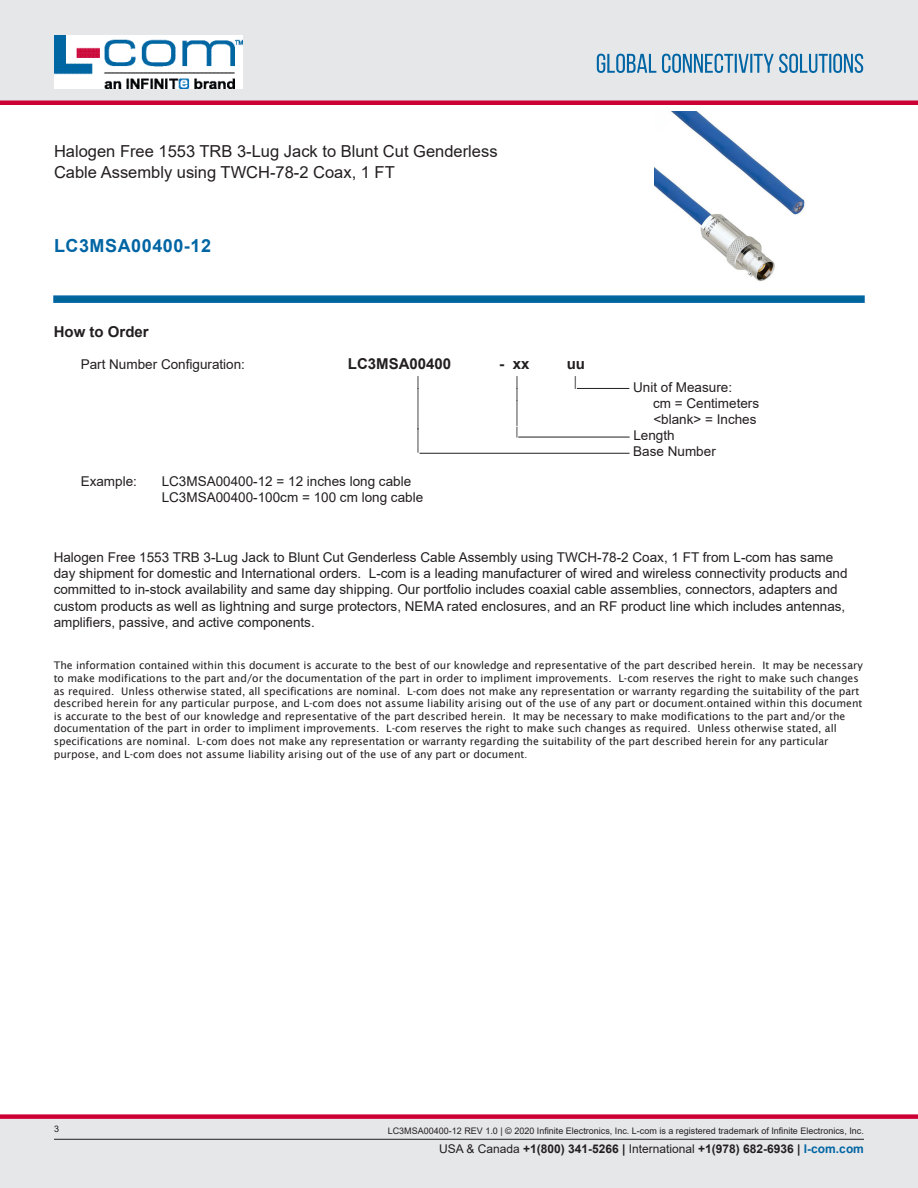
<style>
.page{position:relative;width:918px;height:1188px;background:#fff}
.page>*{position:absolute;margin:0;border:0;box-sizing:border-box;transform-origin:0 0}
.Specs_Para{font:30px "Arial";color:#231f20;scale:.33 1}
.Specs_Para-2{font:26.85px "Arial";color:#231f20;scale:.37 1}
.Specs_Para-3{font:25.8px "Arial";color:#231f20;scale:.39 1}
.PN{font:700 18px "Arial";letter-spacing:.03em;color:#0065a4}
.Web_Description_Para{font:16.5px/21px "Arial";color:#231f20}
.Specs_Para-4{font:700 15px "Arial";color:#231f20}
.Head1_for_Compliance{font:700 15px "Arial";color:#231f20}
.Specs_Para-5{font:700 15px "Arial";color:#231f20;scale:1.04 1}
.Web_Description_Para-2{font:13.5px/16.2px "Arial";color:#231f20}
.Specs_Para-6{font:13.5px "Arial";color:#231f20}
.Specs_Para-7{font:13.5px "Arial";color:#231f20;scale:.75 1}
.t1{font:700 12px "Arial";color:#231f20}
.Specs_Para-8{font:11.25px "Arial";color:#231f20;scale:.86 1}
.Web_Description_Para-3{font:10.5px/12.6px "Lucida Sans";color:#231f20}
.t2{font:9px "Arial";color:#231f20}
.s1{font-size:9px}
.s2{font-weight:400}
.s3{color:#0065a4}
</style>
<div class="page">
<svg style="left:53px;top:295px;width:812px;height:8px;background:#0f6ea3"></svg>
<img style="left:655px;top:111px;width:150px;height:170px">
<hr style="left:577px;top:388px;width:52px;height:1px;background:#231f20">
<hr style="left:518px;top:437px;width:112px;height:1px;background:#231f20">
<hr style="left:420px;top:453px;width:210px;height:1px;background:#231f20">
<div style="left:0;top:0;width:918px;height:102px;background:#e6e7e9"></div>
<div style="left:0;top:100px;width:918px;height:5px;background:#c03"></div>
<div style="left:0;top:1119px;width:918px;height:69px;background:#e6e7e9"></div>
<div style="left:0;top:1114px;width:918px;height:5px;background:#c03"></div>
<hr style="left:54px;top:1139px;width:810px;height:1px;background:#231f20">
<svg style="left:597px;top:54px;width:266px;height:19px"></svg>
<h1 class="Web_Description_Para" style="left:54px;top:141px;width:445px">Halogen Free 1553 TRB 3-Lug Jack to Blunt Cut Genderless<br>Cable Assembly using TWCH-78-2 Coax, 1 FT</h1>
<p class="PN" style="left:54px;top:233px;width:159px">LC3MSA00400-12</p>
<p class="Head1_for_Compliance" style="left:54px;top:321px;width:97px">How to Order</p>
<p class="Specs_Para-6" style="left:81px;top:355px;width:166px">Part Number Configuration:</p>
<p class="Specs_Para-4" style="left:348px;top:353px;width:105px">LC3MSA00400</p>
<p class="Specs_Para-5" style="left:499px;top:353px;width:31px">- xx</p>
<p class="Specs_Para-4" style="left:567px;top:353px;width:20px">uu</p>
<p class="Specs_Para-7" style="left:417px;top:371px;width:5px">|</p>
<p class="Specs_Para-7" style="left:516px;top:371px;width:5px">|</p>
<p class="Specs_Para-7" style="left:574px;top:371px;width:5px">|</p>
<p class="Specs_Para-6" style="left:633px;top:377px;width:101px">Unit of Measure:</p>
<p class="Specs_Para-7" style="left:417px;top:384px;width:5px">|</p>
<p class="Specs_Para-7" style="left:516px;top:384px;width:5px">|</p>
<p class="Specs_Para-6" style="left:653px;top:394px;width:108px">cm = Centimeters</p>
<p class="Specs_Para" style="left:417px;top:391px;width:9px">|</p>
<p class="Specs_Para-2" style="left:516px;top:392px;width:9px">|</p>
<p class="Specs_Para-6" style="left:653px;top:410px;width:105px">&lt;blank&gt; = Inches</p>
<p class="Specs_Para-8" style="left:516px;top:423px;width:4px">|</p>
<p class="Specs_Para-6" style="left:633px;top:426px;width:43px">Length</p>
<p class="Specs_Para-3" style="left:417px;top:420px;width:8px">|</p>
<p class="Specs_Para-6" style="left:633px;top:442px;width:84px">Base Number</p>
<p class="Specs_Para-6" style="left:81px;top:472px;width:58px">Example:</p>
<p class="Specs_Para-6" style="left:162px;top:472px;width:251px">LC3MSA00400-12 = 12 inches long cable</p>
<p class="Specs_Para-6" style="left:162px;top:488px;width:263px">LC3MSA00400-100cm = 100 cm long cable</p>
<h1 class="Web_Description_Para-2" style="left:54px;top:549px;width:795px">Halogen Free 1553 TRB 3-Lug Jack to Blunt Cut Genderless Cable Assembly using TWCH-78-2 Coax, 1 FT from L-com has same day shipment for domestic and International orders. L-com is a leading manufacturer of wired and wireless connectivity products and committed to in-stock availability and same day shipping. Our portfolio includes coaxial cable assemblies, connectors, adapters and custom products as well as lightning and surge protectors, NEMA rated enclosures, and an RF product line which includes antennas, amplifiers, passive, and active components.</h1>
<h1 class="Web_Description_Para-3" style="left:54px;top:659px;width:811px">The information contained within this document is accurate to the best of our knowledge and representative of the part described herein. It may be necessary to make modifications to the part and/or the documentation of the part in order to impliment improvements. L-com reserves the right to make such changes as required. Unless otherwise stated, all specifications are nominal. L-com does not make any representation or warranty regarding the suitability of the part described herein for any particular purpose, and L-com does not assume liability arising out of the use of any part or document<span class="s1">.</span>ontained within this document is accurate to the best of our knowledge and representative of the part described herein. It may be necessary to make modifications to the part and/or the documentation of the part in order to impliment improvements. L-com reserves the right to make such changes as required. Unless otherwise stated, all specifications are nominal. L-com does not make any representation or warranty regarding the suitability of the part described herein for any particular purpose, and L-com does not assume liability arising out of the use of any part or document<span class="s1">.</span></h1>
<p class="t2" style="left:54px;top:1123px;width:7px">3</p>
<p class="t2" style="left:388px;top:1125px;width:478px">LC3MSA00400-12 REV 1.0 | © 2020 Infinite Electronics, Inc. L-com is a registered trademark of Infinite Electronics, Inc.</p>
<p class="t1" style="left:439px;top:1140px;width:426px"><span class="s2">USA &amp; Canada</span> +1(800) 341-5266 | <span class="s2">International</span> +1(978) 682-6936 | <span class="s3">l-com.com</span></p>
</div>
